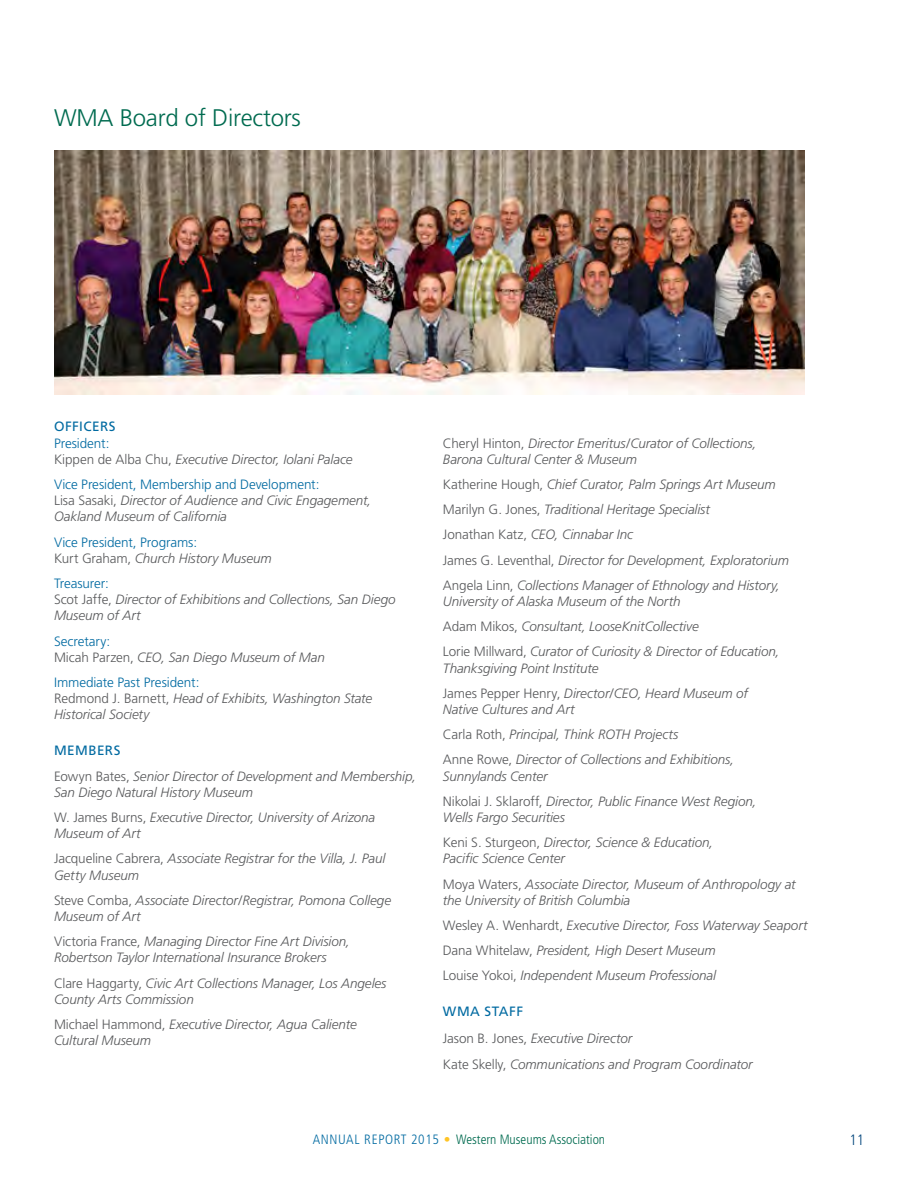
<style>
.page{position:relative;width:918px;height:1188px;background:#fff}
.page>*{position:absolute;margin:0;border:0;box-sizing:border-box;transform-origin:0 0}
.t1{font:300 24px "Frutiger";letter-spacing:-.01em;color:#006b50}
.t2{font:300 condensed 15px "Frutiger";color:#06487d}
.t3{font:italic 300 13.5px/25.2px "Frutiger";letter-spacing:-.005em;color:#58595b}
.t4{font:300 13.5px/16.2px "Frutiger";letter-spacing:-.01em;color:#006aa1}
.t5{font:300 condensed 13.5px "Frutiger";color:#006b50}
.t6{font:13.5px "Frutiger";letter-spacing:.03em;color:#006aa1}
.s1{font-style:normal;color:#006aa1}
.s2{font-style:normal}
.s3{color:#58595b}
.s4{font-style:italic;color:#58595b}
.s5{font-weight:400;font-style:normal;color:#006aa1}
.s6{color:#006aa1}
.s7{color:#ffc425}
</style>
<div class="page">
<img style="left:54px;top:150px;width:750px;height:244px">
<h1 class="t1" style="left:54px;top:104px;width:248px">WMA Board of Directors</h1>
<p class="t6" style="left:54px;top:419px;width:63px">OFFICERS</p>
<p class="t3" style="left:54px;top:435px;width:300px;line-height:16.2px"><span class="s1">President:<br></span><span class="s2">Kippen de Alba Chu,</span> Executive Director, Iolani Palace</p>
<p class="t3" style="left:54px;top:476px;width:319px;line-height:16.2px"><span class="s1">Vice President, Membership and Development:<br></span><span class="s2">Lisa Sasaki,</span> Director of Audience and Civic Engagement,<br>Oakland Museum of California</p>
<p class="t4" style="left:54px;top:534px;width:219px">Vice President, Programs:<br><span class="s3">Kurt Graham,</span> <span class="s4">Church History Museum</span></p>
<p class="t3" style="left:54px;top:575px;width:343px;line-height:16.2px"><span class="s1">Treasurer:<br></span><span class="s2">Scot Jaffe,</span> Director of Exhibitions and Collections, San Diego<br>Museum of Art</p>
<p class="t3" style="left:54px;top:633px;width:272px;line-height:16.2px"><span class="s1">Secretary:<br></span><span class="s2">Micah Parzen,</span> CEO, San Diego Museum of Man</p>
<p class="t3" style="left:54px;top:674px;width:320px;line-height:16.2px"><span class="s1">Immediate Past President:<br></span><span class="s2">Redmond J. Barnett,</span> Head of Exhibits, Washington State<br>Historical Society</p>
<p class="t3" style="left:54px;top:738px;width:364px"><span class="s5">MEMBERS<br></span><span class="s2">Eowyn Bates,</span> Senior Director of Development and Membership,</p>
<p class="t3" style="left:54px;top:780px;width:323px">San Diego Natural History Museum<br><span class="s2">W. James Burns,</span> Executive Director, University of Arizona</p>
<p class="t3" style="left:54px;top:821px;width:333px">Museum of Art<br><span class="s2">Jacqueline Cabrera,</span> Associate Registrar for the Villa, J. Paul</p>
<p class="t3" style="left:54px;top:862px;width:339px">Getty Museum<br><span class="s2">Steve Comba,</span> Associate Director/Registrar, Pomona College</p>
<p class="t3" style="left:54px;top:904px;width:297px">Museum of Art<br><span class="s2">Victoria France,</span> Managing Director Fine Art Division,</p>
<p class="t3" style="left:54px;top:945px;width:334px">Robertson Taylor International Insurance Brokers<br><span class="s2">Clare Haggarty,</span> Civic Art Collections Manager, Los Angeles</p>
<p class="t3" style="left:54px;top:987px;width:304px">County Arts Commission<br><span class="s2">Michael Hammond,</span> Executive Director, Agua Caliente</p>
<p class="t3" style="left:54px;top:1028px;width:99px">Cultural Museum</p>
<p class="t3" style="left:443px;top:435px;width:315px;line-height:16.2px"><span class="s2">Cheryl Hinton,</span> Director Emeritus/Curator of Collections,<br>Barona Cultural Center &amp; Museum</p>
<p class="t3" style="left:443px;top:472px;width:348px"><span class="s2">Katherine Hough,</span> Chief Curator, Palm Springs Art Museum <span class="s2">Marilyn G. Jones,</span> Traditional Heritage Specialist<br><span class="s2">Jonathan Katz,</span> CEO, Cinnabar Inc<br><span class="s2">James G. Leventhal,</span> Director for Development, Exploratorium <span class="s2">Angela Linn,</span> Collections Manager of Ethnology and History,</p>
<p class="t3" style="left:443px;top:589px;width:338px">University of Alaska Museum of the North<br><span class="s2">Adam Mikos,</span> Consultant, LooseKnitCollective<br><span class="s2">Lorie Millward,</span> Curator of Curiosity &amp; Director of Education,</p>
<p class="t3" style="left:443px;top:655px;width:307px">Thanksgiving Point Institute<br><span class="s2">James Pepper Henry,</span> Director/CEO, Heard Museum of</p>
<p class="t3" style="left:443px;top:697px;width:293px">Native Cultures and Art<br><span class="s2">Carla Roth,</span> Principal, Think ROTH Projects<br><span class="s2">Anne Rowe,</span> Director of Collections and Exhibitions,</p>
<p class="t3" style="left:443px;top:763px;width:315px">Sunnylands Center<br><span class="s2">Nikolai J. Sklaroff,</span> Director, Public Finance West Region,</p>
<p class="t3" style="left:443px;top:805px;width:272px">Wells Fargo Securities<br><span class="s2">Keni S. Sturgeon,</span> Director, Science &amp; Education,</p>
<p class="t3" style="left:443px;top:846px;width:354px">Pacific Science Center<br><span class="s2">Moya Waters,</span> Associate Director, Museum of Anthropology at</p>
<p class="t3" style="left:443px;top:888px;width:366px">the University of British Columbia<br><span class="s2">Wesley A. Wenhardt,</span> Executive Director, Foss Waterway Seaport <span class="s2">Dana Whitelaw,</span> President, High Desert Museum<br><span class="s2">Louise Yokoi,</span> Independent Museum Professional</p>
<p class="t3" style="left:443px;top:998px;width:191px;line-height:27px"><span class="s5">WMA STAFF<br></span><span class="s2">Jason B. Jones,</span> Executive Director</p>
<p class="t3" style="left:443px;top:1051px;width:311px"><span class="s2">Kate Skelly,</span> Communications and Program Coordinator</p>
<p class="t5" style="left:313px;top:1132px;width:294px"><span class="s6">ANNUAL REPORT 2015</span> <span class="s7">•</span> Western Museums Association</p>
<p class="t2" style="left:850px;top:1132px;width:16px">11</p>
</div>
